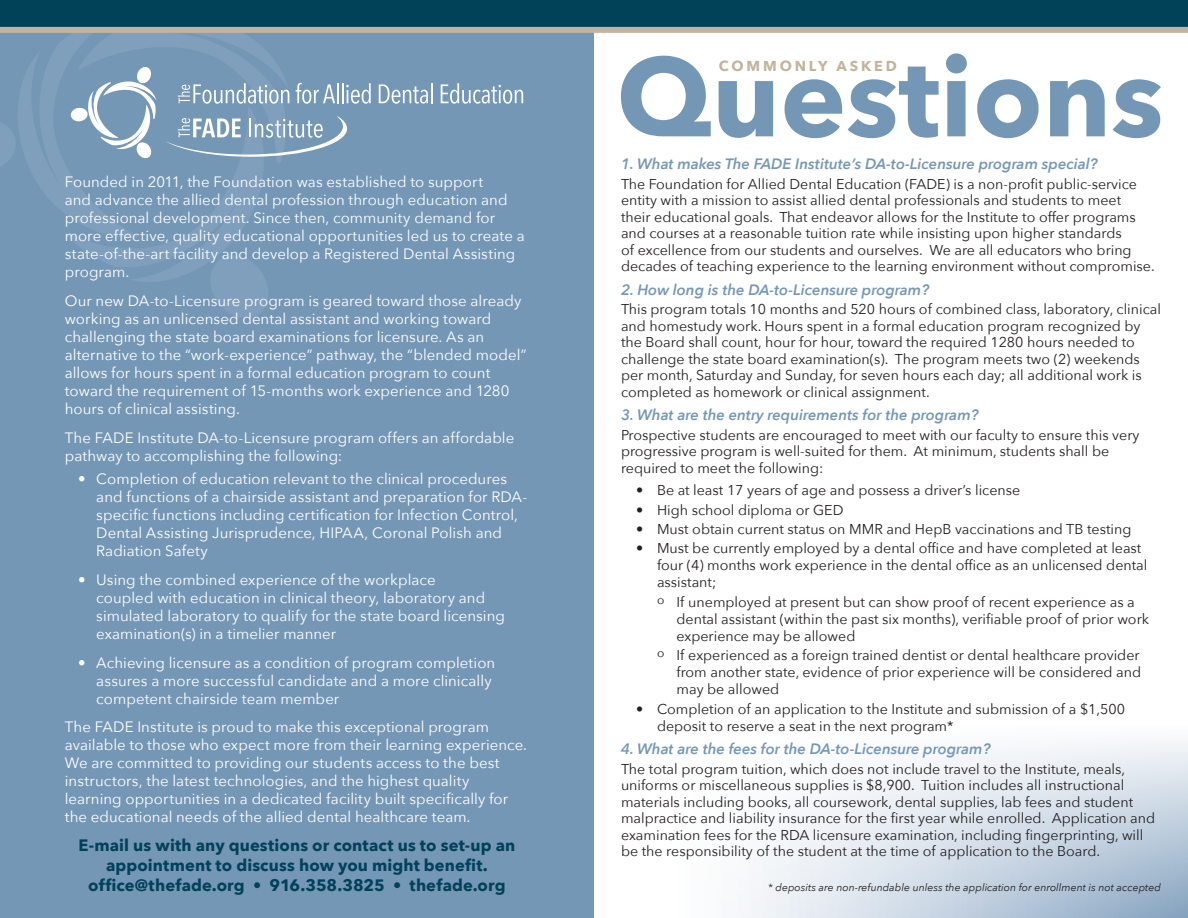
<style>
.page{position:relative;width:1188px;height:918px;background:#fff}
.page>*{position:absolute;margin:0;border:0;box-sizing:border-box;transform-origin:0 0}
.t1{font:700 111px "Avenir Next";color:#7597b6}
.t2{font:700 16.5px/19.8px "Avenir Next";letter-spacing:.005em;color:#014258;text-align:center}
.Body_Text{font:15px/18px "Avenir Next";letter-spacing:.005em;color:#fff}
.Bullet_Text{font:15px/18px "Avenir Next";letter-spacing:.005em;color:#fff}
.Question{font:italic 600 15px "Avenir Next";color:#7597b6}
.t3{font:700 14.4px "Avenir Next";letter-spacing:.2em;color:#c3b49b}
.Question_Text{font:14.25px/16.5px "Avenir Next";color:#231f20}
.Bullet_Text-2{font:14.25px/17.1px "Avenir Next";color:#231f20}
.Question_Text-2{font:italic 10.5px "Avenir Next";color:#231f20}
</style>
<div class="page">
<div style="left:0;top:0;width:594px;height:918px;background:#7597b6"></div>
<svg style="left:738px;top:740px;width:450px;height:178px"></svg>
<div style="left:0;top:0;width:1188px;height:30px;background:#014258"></div>
<div style="left:0;top:27px;width:1188px;height:6px;background:#c3b49b"></div>
<svg style="left:379px;top:84px;width:49px;height:20px"></svg>
<hr style="left:431px;top:83px;width:2px;height:20px;background:#fff">
<svg style="left:441px;top:83px;width:82px;height:21px"></svg>
<svg style="left:0;top:26px;width:371px;height:292px"></svg>
<p class="Body_Text" style="left:65px;top:172px;width:461px">Founded in 2011, the Foundation was established to support<br>and advance the allied dental profession through education and professional development. Since then, community demand for more effective, quality educational opportunities led us to create a state-of-the-art facility and develop a Registered Dental Assisting program.</p>
<p class="Body_Text" style="left:65px;top:291px;width:463px">Our new DA-to-Licensure program is geared toward those already working as an unlicensed dental assistant and working toward challenging the state board examinations for licensure. As an alternative to the “work-experience” pathway, the “blended model” allows for hours spent in a formal education program to count toward the requirement of 15-months work experience and 1280 hours of clinical assisting.</p>
<p class="Body_Text" style="left:65px;top:428px;width:451px">The FADE Institute DA-to-Licensure program offers an affordable pathway to accomplishing the following:</p>
<p class="Bullet_Text" style="left:96px;top:469px;width:432px;text-indent:-18px">• Completion of education relevant to the clinical procedures and functions of a chairside assistant and preparation for RDA&shy;specific functions including certification for Infection Control, Dental Assisting Jurisprudence, HIPAA, Coronal Polish and Radiation Safety</p>
<p class="Bullet_Text" style="left:96px;top:570px;width:410px;text-indent:-18px">• Using the combined experience of the workplace<br>coupled with education in clinical theory, laboratory and simulated laboratory to qualify for the state board licensing examination(s) in a timelier manner</p>
<p class="Bullet_Text" style="left:96px;top:653px;width:400px;text-indent:-18px">• Achieving licensure as a condition of program completion assures a more successful candidate and a more clinically competent chairside team member</p>
<p class="Body_Text" style="left:65px;top:718px;width:464px">The FADE Institute is proud to make this exceptional program available to those who expect more from their learning experience.<br>We are committed to providing our students access to the best instructors, the latest technologies, and the highest quality learning opportunities in a dedicated facility built specifically for the educational needs of the allied dental healthcare team.</p>
<p class="t2" style="left:79px;top:835px;width:438px">E-mail us with any questions or contact us to set-up an appointment to discuss how you might benefit.</p>
<p class="t2" style="left:88px;top:875px;width:419px">office@thefade.org • 916.358.3825 • thefade.org</p>
<p class="t1" style="left:617px;top:1px;width:548px">Questions</p>
<p class="t3" style="left:719px;top:53px;width:180px">COMMONLY ASKED</p>
<p class="Question" style="left:621px;top:151px;width:478px">1. What makes The FADE Institute’s DA-to-Licensure program special?</p>
<p class="Question_Text" style="left:621px;top:175px;width:535px">The Foundation for Allied Dental Education (FADE) is a non-profit public-service entity with a mission to assist allied dental professionals and students to meet<br>their educational goals. That endeavor allows for the Institute to offer programs and courses at a reasonable tuition rate while insisting upon higher standards<br>of excellence from our students and ourselves. We are all educators who bring decades of teaching experience to the learning environment without compromise.</p>
<p class="Question" style="left:621px;top:276px;width:310px">2. How long is the DA-to-Licensure program?</p>
<p class="Question_Text" style="left:621px;top:300px;width:542px">This program totals 10 months and 520 hours of combined class, laboratory, clinical and homestudy work. Hours spent in a formal education program recognized by the Board shall count, hour for hour, toward the required 1280 hours needed to challenge the state board examination(s). The program meets two (2) weekends per month, Saturday and Sunday, for seven hours each day; all additional work is completed as homework or clinical assignment.</p>
<p class="Question" style="left:621px;top:402px;width:359px">3. What are the entry requirements for the program?</p>
<p class="Question_Text" style="left:621px;top:426px;width:520px">Prospective students are encouraged to meet with our faculty to ensure this very progressive program is well-suited for them. At minimum, students shall be required to meet the following:</p>
<p class="Bullet_Text-2" style="left:636px;top:481px;width:386px">• Be at least 17 years of age and possess a driver’s license</p>
<p class="Bullet_Text-2" style="left:636px;top:501px;width:209px">• High school diploma or GED</p>
<p class="Bullet_Text-2" style="left:636px;top:520px;width:497px">• Must obtain current status on MMR and HepB vaccinations and TB testing</p>
<p class="Bullet_Text-2" style="left:657px;top:539px;width:492px;text-indent:-21px">• Must be currently employed by a dental office and have completed at least four (4) months work experience in the dental office as an unlicensed dental assistant;</p>
<p class="Bullet_Text-2" style="left:676px;top:593px;width:474px;text-indent:-20px"><sup>o</sup> If unemployed at present but can show proof of recent experience as a dental assistant (within the past six months), verifiable proof of prior work experience may be allowed</p>
<p class="Bullet_Text-2" style="left:676px;top:646px;width:466px;text-align:justify;text-indent:-20px"><sup>o</sup> If experienced as a foreign trained dentist or dental healthcare provider from another state, evidence of prior experience will be considered and may be allowed</p>
<p class="Bullet_Text-2" style="left:657px;top:699px;width:470px;text-indent:-21px">• Completion of an application to the Institute and submission of a $1,500 deposit to reserve a seat in the next program*</p>
<p class="Question" style="left:621px;top:736px;width:371px">4. What are the fees for the DA-to-Licensure program?</p>
<p class="Question_Text" style="left:621px;top:760px;width:536px">The total program tuition, which does not include travel to the Institute, meals, uniforms or miscellaneous supplies is $8,900. Tuition includes all instructional materials including books, all coursework, dental supplies, lab fees and student malpractice and liability insurance for the first year while enrolled. Application and examination fees for the RDA licensure examination, including fingerprinting, will be the responsibility of the student at the time of application to the Board.</p>
<p class="Question_Text-2" style="left:768px;top:878px;width:394px">* deposits are non-refundable unless the application for enrollment is not accepted</p>
</div>
